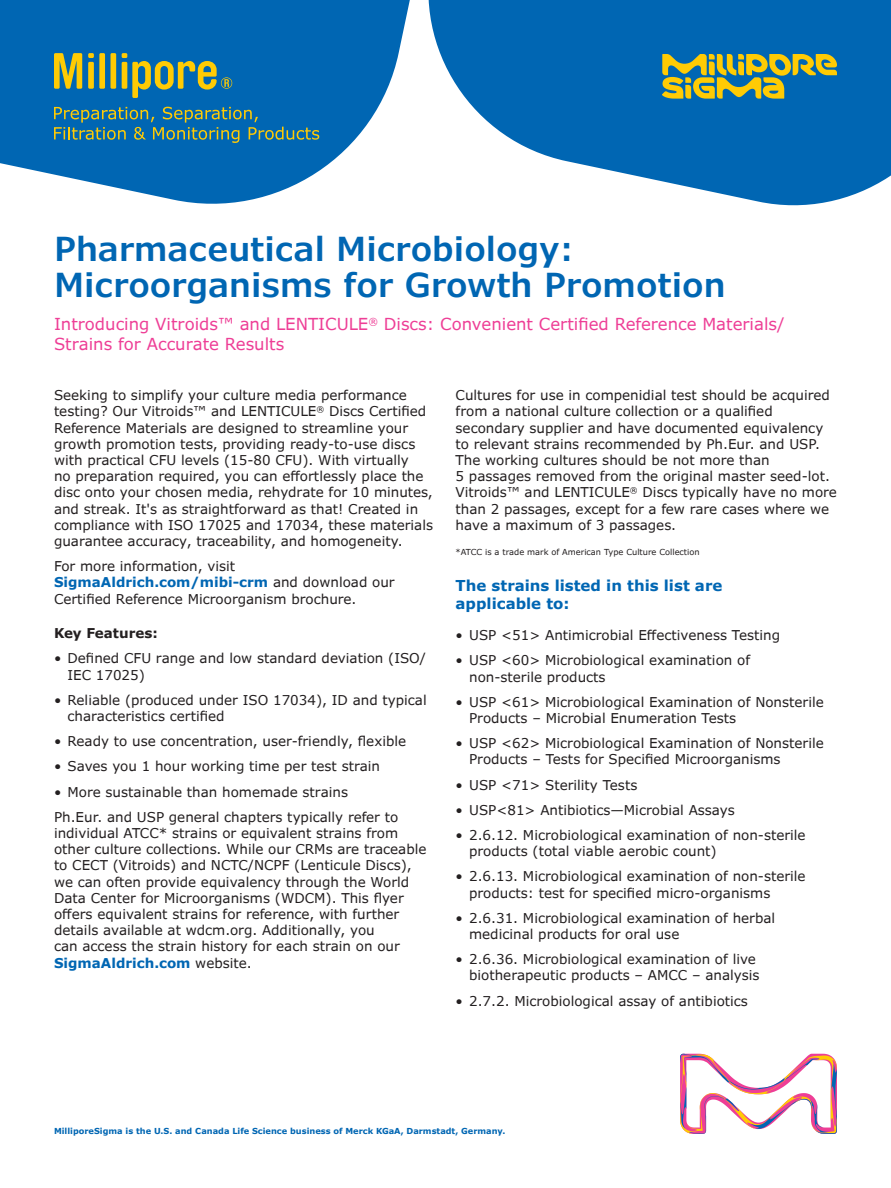
<style>
.page{position:relative;width:891px;height:1188px;background:#fff}
.page>*{position:absolute;margin:0;border:0;box-sizing:border-box;transform-origin:0 0}
.t1{font:600 33px/36px "Verdana Pro";color:#0066b3}
.t2{font:16.5px/19.5px "Verdana Pro";color:#ee3e96}
.t3{font:700 15px/18px "Verdana Pro";color:#0066b3}
.t4{font:13.5px/16.2px "Verdana Pro";color:#231f20}
.t5{font:700 13.5px "Verdana Pro";color:#231f20}
.t6{font:700 8.25px "Verdana Pro";color:#0066b3}
.t7{font:8.25px "Verdana Pro";color:#231f20}
.s1{font-weight:700;color:#0066b3}
</style>
<div class="page">
<svg style="left:0;top:0;width:410px;height:204px;fill:#0066b3"></svg>
<svg style="left:428px;top:0;width:463px;height:206px;fill:#0066b3"></svg>
<svg style="left:680px;top:1054px;width:157px;height:80px"></svg>
<svg style="left:662px;top:54px;width:175px;height:45px;background:#7d975c"></svg>
<svg style="left:122px;top:53px;width:110px;height:45px;background:#50857b"></svg>
<div style="left:111px;top:53px;width:5px;height:36px;background:#ffcb04"></div>
<div style="left:99px;top:53px;width:6px;height:36px;background:#ffcb04"></div>
<div style="left:88px;top:62px;width:6px;height:27px;background:#ffcb04"></div>
<svg style="left:88px;top:53px;width:6px;height:5px"></svg>
<svg style="left:54px;top:53px;width:28px;height:36px"></svg>
<svg style="left:54px;top:107px;width:265px;height:36px;background:#2c7794"></svg>
<h1 class="t1" style="left:54px;top:232px;width:673px">Pharmaceutical Microbiology:<br>Microorganisms for Growth Promotion</h1>
<p class="t2" style="left:54px;top:315px;width:732px">Introducing Vitroids™ and LENTICULE<sup>®</sup> Discs: Convenient Certified Reference Materials/<br>Strains for Accurate Results</p>
<p class="t4" style="left:54px;top:387px;width:381px">Seeking to simplify your culture media performance testing? Our Vitroids™ and LENTICULE<sup>®</sup> Discs Certified Reference Materials are designed to streamline your growth promotion tests, providing ready-to-use discs with practical CFU levels (15-80 CFU). With virtually<br>no preparation required, you can effortlessly place the disc onto your chosen media, rehydrate for 10 minutes, and streak. It's as straightforward as that! Created in compliance with ISO 17025 and 17034, these materials guarantee accuracy, traceability, and homogeneity.</p>
<p class="t4" style="left:54px;top:558px;width:342px">For more information, visit<br><span class="s1">SigmaAldrich.com/mibi-crm</span> and download our<br>Certified Reference Microorganism brochure.</p>
<p class="t5" style="left:54px;top:624px;width:105px">Key Features:</p>
<p class="t4" style="left:68px;top:650px;width:360px;text-indent:-14px">• Defined CFU range and low standard deviation (ISO/<br>IEC 17025)</p>
<p class="t4" style="left:68px;top:692px;width:361px;text-indent:-14px">• Reliable (produced under ISO 17034), ID and typical characteristics certified</p>
<p class="t4" style="left:54px;top:733px;width:354px">• Ready to use concentration, user-friendly, flexible</p>
<p class="t4" style="left:54px;top:759px;width:328px">• Saves you 1 hour working time per test strain</p>
<p class="t4" style="left:54px;top:779px;width:346px;line-height:25.2px">• More sustainable than homemade strains<br>Ph.Eur. and USP general chapters typically refer to</p>
<p class="t4" style="left:54px;top:825px;width:374px">individual ATCC* strains or equivalent strains from other culture collections. While our CRMs are traceable to CECT (Vitroids) and NCTC/NCPF (Lenticule Discs), we can often provide equivalency through the World Data Center for Microorganisms (WDCM). This flyer offers equivalent strains for reference, with further details available at wdcm.org. Additionally, you<br>can access the strain history for each strain on our <span class="s1">SigmaAldrich.com</span> website.</p>
<p class="t4" style="left:456px;top:387px;width:383px">Cultures for use in compenidial test should be acquired from a national culture collection or a qualified secondary supplier and have documented equivalency to relevant strains recommended by Ph.Eur. and USP.<br>The working cultures should be not more than<br>5 passages removed from the original master seed-lot.<br>Vitroids™ and LENTICULE<sup>®</sup> Discs typically have no more than 2 passages, except for a few rare cases where we have a maximum of 3 passages.</p>
<p class="t7" style="left:456px;top:547px;width:246px">*ATCC is a trade mark of American Type Culture Collection</p>
<p class="t3" style="left:456px;top:577px;width:268px">The strains listed in this list are applicable to:</p>
<p class="t4" style="left:456px;top:627px;width:326px">• USP &lt;51&gt; Antimicrobial Effectiveness Testing</p>
<p class="t4" style="left:469px;top:653px;width:282px;text-indent:-14px">• USP &lt;60&gt; Microbiological examination of non-sterile products</p>
<p class="t4" style="left:469px;top:694px;width:356px;text-indent:-14px">• USP &lt;61&gt; Microbiological Examination of Nonsterile<br>Products – Microbial Enumeration Tests</p>
<p class="t4" style="left:469px;top:735px;width:356px;text-indent:-14px">• USP &lt;62&gt; Microbiological Examination of Nonsterile<br>Products – Tests for Specified Microorganisms</p>
<p class="t4" style="left:456px;top:777px;width:183px">• USP &lt;71&gt; Sterility Tests</p>
<p class="t4" style="left:456px;top:802px;width:281px">• USP&lt;81&gt; Antibiotics—Microbial Assays</p>
<p class="t4" style="left:469px;top:827px;width:338px;text-indent:-14px">• 2.6.12. Microbiological examination of non-sterile products (total viable aerobic count)</p>
<p class="t4" style="left:469px;top:869px;width:338px;text-indent:-14px">• 2.6.13. Microbiological examination of non-sterile products: test for specified micro-organisms</p>
<p class="t4" style="left:469px;top:910px;width:308px;text-indent:-14px">• 2.6.31. Microbiological examination of herbal medicinal products for oral use</p>
<p class="t4" style="left:456px;top:951px;width:305px;text-align:right">• 2.6.36. Microbiological examination of live biotherapeutic products – AMCC – analysis</p>
<p class="t4" style="left:456px;top:993px;width:294px">• 2.7.2. Microbiological assay of antibiotics</p>
<p class="t6" style="left:54px;top:1126px;width:453px">MilliporeSigma is the U.S. and Canada Life Science business of Merck KGaA, Darmstadt, Germany.</p>
</div>
